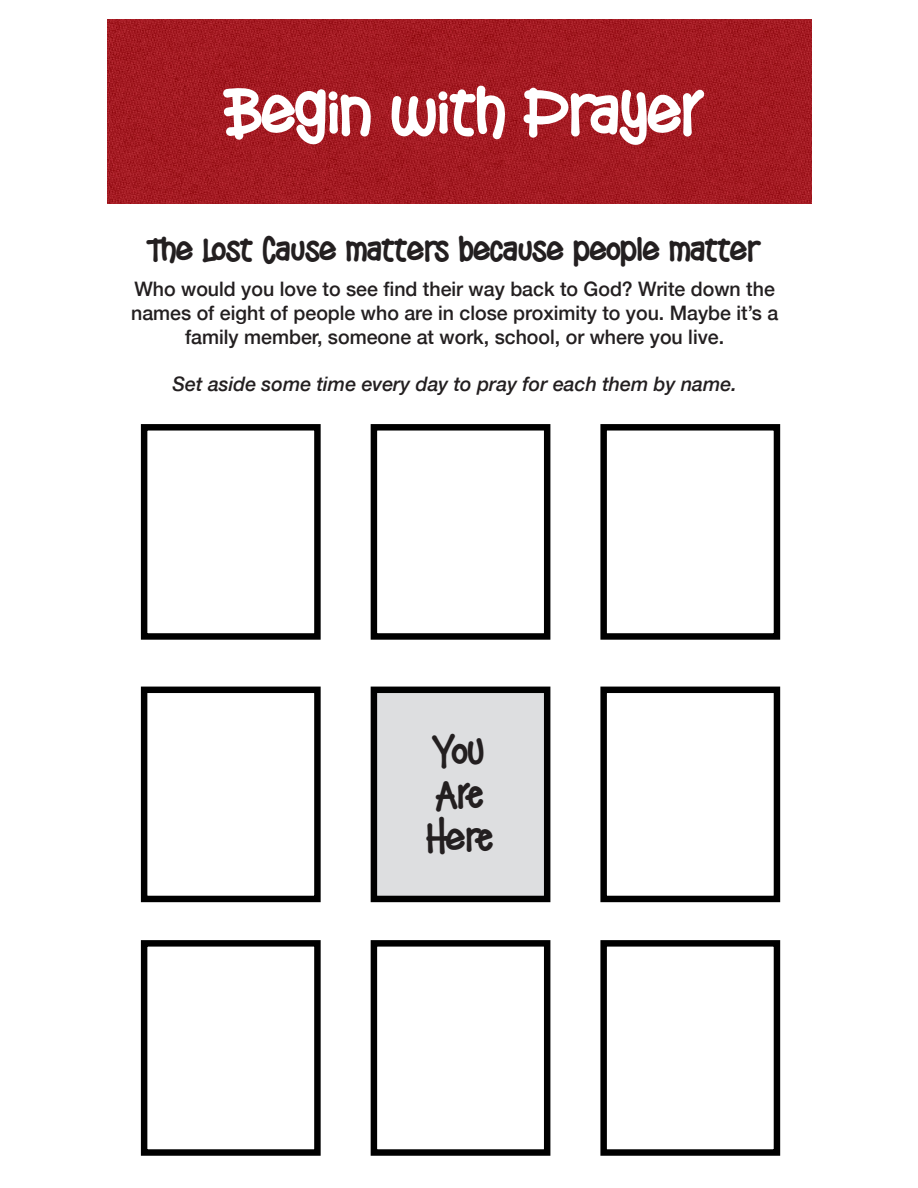
<style>
.page{position:relative;width:918px;height:1188px;background:#fff}
.page>*{position:absolute;margin:0;border:0;box-sizing:border-box;transform-origin:0 0}
.t1{font:63.9px "Microphone Check";color:#fff}
.t2{font:36px "Microphone Check";color:#231f20}
.t3{font:31.95px "Microphone Check";color:#231f20}
.t4{font:500 19.95px/24px "Helvetica Neue";color:#231f20;text-align:center}
.t5{font:italic 500 19.95px "Helvetica Neue";color:#231f20}
</style>
<div class="page">
<img style="left:108px;top:20px;width:704px;height:184px">
<div style="left:141px;top:940px;width:180px;height:216px;background:#fff;border:6px solid #000"></div>
<div style="left:371px;top:940px;width:179px;height:216px;background:#fff;border:6px solid #000"></div>
<div style="left:600px;top:940px;width:180px;height:216px;background:#fff;border:6px solid #000"></div>
<div style="left:141px;top:687px;width:180px;height:215px;background:#fff;border:6px solid #000"></div>
<div style="left:371px;top:687px;width:179px;height:215px;background:#dddee0;border:6px solid #000"></div>
<div style="left:600px;top:687px;width:180px;height:215px;background:#fff;border:6px solid #000"></div>
<div style="left:141px;top:424px;width:180px;height:216px;background:#fff;border:6px solid #000"></div>
<div style="left:371px;top:424px;width:179px;height:216px;background:#fff;border:6px solid #000"></div>
<div style="left:600px;top:424px;width:180px;height:216px;background:#fff;border:6px solid #000"></div>
<p class="t1" style="left:228px;top:67px;width:474px">Begin with Prayer</p>
<p class="t3" style="left:151px;top:227px;width:607px">The Lost Cause matters because people matter</p>
<p class="t4" style="left:131px;top:275px;width:649px">Who would you love to see find their way back to God? Write down the names of eight of people who are in close proximity to you. Maybe it’s a family member, someone at work, school, or where you live.</p>
<p class="t5" style="left:172px;top:367px;width:566px">Set aside some time every day to pray for each them by name.</p>
<p class="t2" style="left:436px;top:726px;width:50px">YoU</p>
<p class="t2" style="left:436px;top:769px;width:49px">Are</p>
<p class="t2" style="left:426px;top:813px;width:68px">Here</p>
</div>
